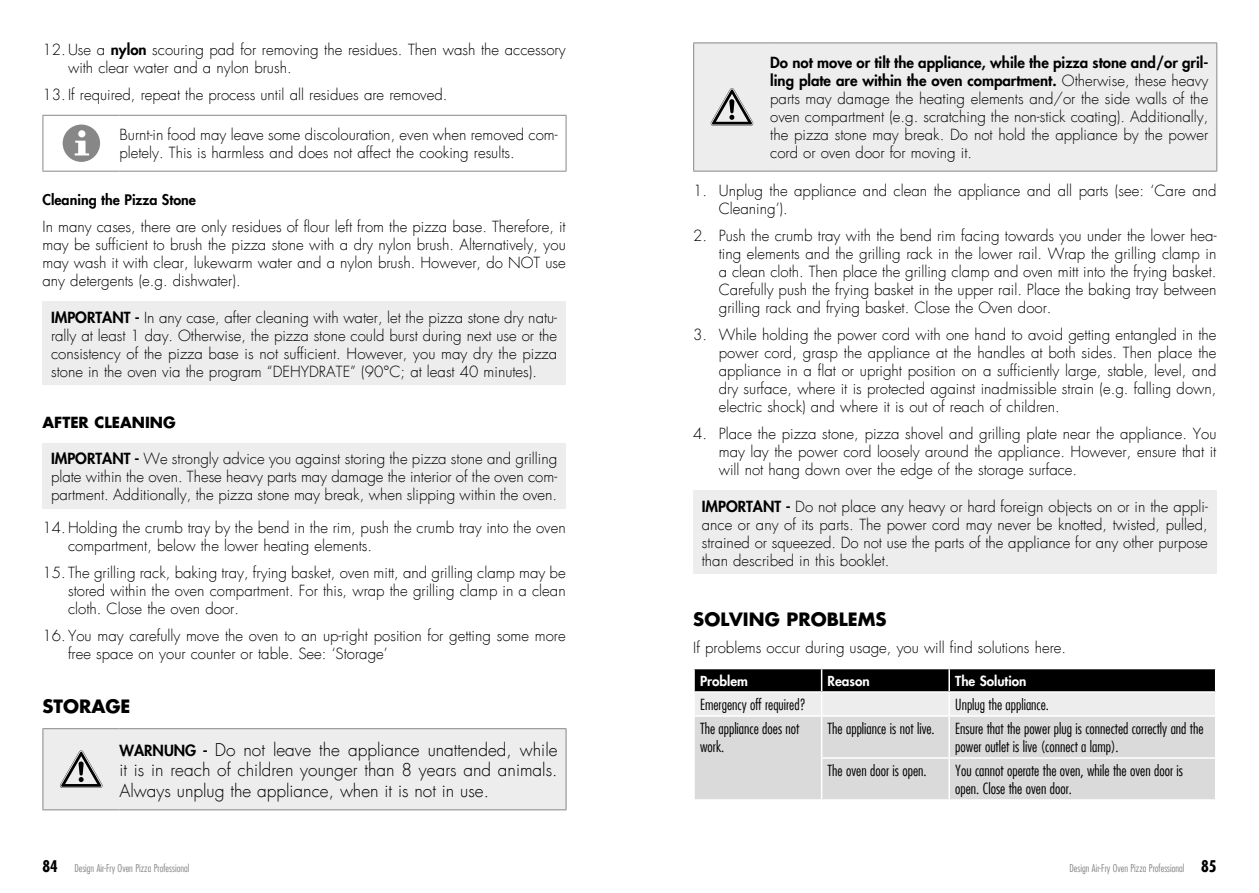
<style>
.page{position:relative;width:1259px;height:893px;background:#fff}
.page>*{position:absolute;margin:0;border:0;box-sizing:border-box;transform-origin:0 0}
.t1{font:700 18px "Futura LT";color:#000}
.t2{font:300 17.25px/20.7px "Futura LT";color:#000;text-align:justify}
.t3{font:300 15px/18px "Futura LT";color:#000;text-align:justify}
.t4{font:300 condensed 15px/18px "Futura LT";color:#000}
.t5{font:700 15px "Futura LT";color:#000}
.t6{font:800 14.25px "Futura LT";color:#000}
.t7{font:800 13.5px "Futura LT";color:#fff}
.t8{font:300 condensed 10.5px "Futura LT";color:#878787}
.s1{font-weight:800}
.s2{font-weight:800;font-size:15px}
.s3{font-weight:700;font-size:15.75px;color:#000}
</style>
<div class="page">
<hr style="left:566px;top:116px;width:1px;height:55px;background:#878787">
<hr style="left:43px;top:171px;width:76px;height:1px;background:#878787">
<hr style="left:119px;top:171px;width:447px;height:1px;background:#878787">
<svg style="left:43px;top:115px;width:523px;height:56px"></svg>
<div style="left:43px;top:301px;width:523px;height:84px;background:#ededed"></div>
<div style="left:43px;top:443px;width:523px;height:66px;background:#ededed"></div>
<hr style="left:43px;top:728px;width:76px;height:1px;background:#878787">
<hr style="left:119px;top:728px;width:447px;height:1px;background:#878787">
<hr style="left:566px;top:729px;width:1px;height:80px;background:#878787">
<div style="left:43px;top:729px;width:523px;height:81px;background:#ededed"></div>
<div style="left:694px;top:44px;width:522px;height:127px;background:#ededed"></div>
<hr style="left:693px;top:43px;width:77px;height:1px;background:#878787">
<hr style="left:693px;top:43px;width:1px;height:128px;background:#878787">
<hr style="left:770px;top:43px;width:447px;height:1px;background:#878787">
<hr style="left:1216px;top:43px;width:1px;height:128px;background:#878787">
<hr style="left:693px;top:171px;width:77px;height:1px;background:#878787">
<hr style="left:770px;top:171px;width:447px;height:1px;background:#878787">
<svg style="left:710px;top:88px;width:43px;height:38px;background:#b0b0b0"></svg>
<div style="left:693px;top:490px;width:523px;height:84px;background:#ededed"></div>
<svg style="left:694px;top:668px;width:522px;height:131px;background:#b9b9b9"></svg>
<hr style="left:821px;top:715px;width:128px;height:2px;background:#fff">
<hr style="left:949px;top:715px;width:267px;height:2px;background:#fff">
<hr style="left:948px;top:717px;width:2px;height:40px;background:#fff">
<hr style="left:1215px;top:717px;width:1px;height:40px;background:#fff">
<hr style="left:822px;top:757px;width:127px;height:2px;background:#fff">
<hr style="left:949px;top:757px;width:267px;height:2px;background:#fff">
<hr style="left:948px;top:759px;width:2px;height:40px;background:#fff">
<hr style="left:1215px;top:759px;width:1px;height:40px;background:#fff">
<p class="t3" style="left:68px;top:41px;width:499px;text-indent:-26px">12.Use a <span class="s1">nylon</span> scouring pad for removing the residues. Then wash the accessory with clear water and a nylon brush.</p>
<p class="t3" style="left:43px;top:86px;width:406px">13.If required, repeat the process until all residues are removed.</p>
<p class="t3" style="left:119px;top:126px;width:440px">Burnt-in food may leave some discolouration, even when removed com&shy;pletely. This is harmless and does not affect the cooking results.</p>
<p class="t6" style="left:43px;top:191px;width:155px">Cleaning the Pizza Stone</p>
<p class="t3" style="left:43px;top:218px;width:525px">In many cases, there are only residues of flour left from the pizza base. Therefore, it may be sufficient to brush the pizza stone with a dry nylon brush. Alternatively, you may wash it with clear, lukewarm water and a nylon brush. However, do NOT use any detergents (e.g. dishwater).</p>
<p class="t3" style="left:51px;top:308px;width:508px"><span class="s1">IMPORTANT -</span> In any case, after cleaning with water, let the pizza stone dry natu&shy;rally at least 1 day. Otherwise, the pizza stone could burst during next use or the consistency of the pizza base is not sufficient. However, you may dry the pizza stone in the oven via the program “DEHYDRATE” (90°C; at least 40 minutes).</p>
<p class="t5" style="left:43px;top:412px;width:135px">AFTER CLEANING</p>
<p class="t3" style="left:51px;top:450px;width:508px"><span class="s1">IMPORTANT -</span> We strongly advice you against storing the pizza stone and grilling plate within the oven. These heavy parts may damage the interior of the oven com&shy;partment. Additionally, the pizza stone may break, when slipping within the oven.</p>
<p class="t3" style="left:68px;top:519px;width:499px;text-indent:-26px">14. Holding the crumb tray by the bend in the rim, push the crumb tray into the oven compartment, below the lower heating elements.</p>
<p class="t3" style="left:68px;top:564px;width:499px;text-indent:-26px">15. The grilling rack, baking tray, frying basket, oven mitt, and grilling clamp may be stored within the oven compartment. For this, wrap the grilling clamp in a clean cloth. Close the oven door.</p>
<p class="t3" style="left:68px;top:627px;width:499px;text-indent:-26px">16. You may carefully move the oven to an up-right position for getting some more free space on your counter or table. See: ‘Storage’</p>
<p class="t1" style="left:43px;top:695px;width:90px">STORAGE</p>
<p class="t2" style="left:119px;top:739px;width:439px"><span class="s2">WARNUNG -</span> Do not leave the appliance unattended, while it is in reach of children younger than 8 years and animals.<br>Always unplug the appliance, when it is not in use.</p>
<p class="t3" style="left:770px;top:54px;width:440px"><span class="s1">Do not move or tilt the appliance, while the pizza stone and/or gril&shy;ling plate are within the oven compartment.</span> Otherwise, these heavy parts may damage the heating elements and/or the side walls of the oven compartment (e.g. scratching the non-stick coating). Additionally, the pizza stone may break. Do not hold the appliance by the power cord or oven door for moving it.</p>
<p class="t3" style="left:719px;top:182px;width:499px;text-indent:-26px">1. Unplug the appliance and clean the appliance and all parts (see: ‘Care and<br>Cleaning’).</p>
<p class="t3" style="left:719px;top:227px;width:499px;text-indent:-26px">2. Push the crumb tray with the bend rim facing towards you under the lower hea&shy;ting elements and the grilling rack in the lower rail. Wrap the grilling clamp in a clean cloth. Then place the grilling clamp and oven mitt into the frying basket.<br>Carefully push the frying basket in the upper rail. Place the baking tray between grilling rack and frying basket. Close the Oven door.</p>
<p class="t3" style="left:719px;top:326px;width:499px;text-indent:-26px">3. While holding the power cord with one hand to avoid getting entangled in the power cord, grasp the appliance at the handles at both sides. Then place the appliance in a flat or upright position on a sufficiently large, stable, level, and dry surface, where it is protected against inadmissible strain (e.g. falling down, electric shock) and where it is out of reach of children.</p>
<p class="t3" style="left:719px;top:425px;width:499px;text-indent:-26px">4. Place the pizza stone, pizza shovel and grilling plate near the appliance. You may lay the power cord loosely around the appliance. However, ensure that it will not hang down over the edge of the storage surface.</p>
<p class="t3" style="left:702px;top:497px;width:507px"><span class="s1">IMPORTANT -</span> Do not place any heavy or hard foreign objects on or in the appli&shy;ance or any of its parts. The power cord may never be knotted, twisted, pulled, strained or squeezed. Do not use the parts of the appliance for any other purpose than described in this booklet.</p>
<p class="t1" style="left:693px;top:607px;width:195px">SOLVING PROBLEMS</p>
<p class="t3" style="left:693px;top:639px;width:374px">If problems occur during usage, you will find solutions here.</p>
<p class="t7" style="left:700px;top:672px;width:49px">Problem</p>
<p class="t7" style="left:827px;top:672px;width:44px">Reason</p>
<p class="t7" style="left:955px;top:672px;width:73px">The Solution</p>
<p class="t4" style="left:700px;top:695px;width:108px">Emergency off required?</p>
<p class="t4" style="left:955px;top:695px;width:95px">Unplug the appliance.</p>
<p class="t4" style="left:700px;top:719px;width:101px">The appliance does not work.</p>
<p class="t4" style="left:827px;top:719px;width:109px">The appliance is not live.</p>
<p class="t4" style="left:955px;top:719px;width:250px">Ensure that the power plug is connected correctly and the power outlet is live (connect a lamp).</p>
<p class="t4" style="left:827px;top:761px;width:101px">The oven door is open.</p>
<p class="t4" style="left:955px;top:761px;width:229px">You cannot operate the oven, while the oven door is open. Close the oven door.</p>
<p class="t8" style="left:43px;top:862px;width:148px"><span class="s3">84</span> Design Air-Fry Oven Pizza Professional</p>
<p class="t8" style="left:1069px;top:862px;width:148px">Design Air-Fry Oven Pizza Professional <span class="s3">85</span></p>
</div>
